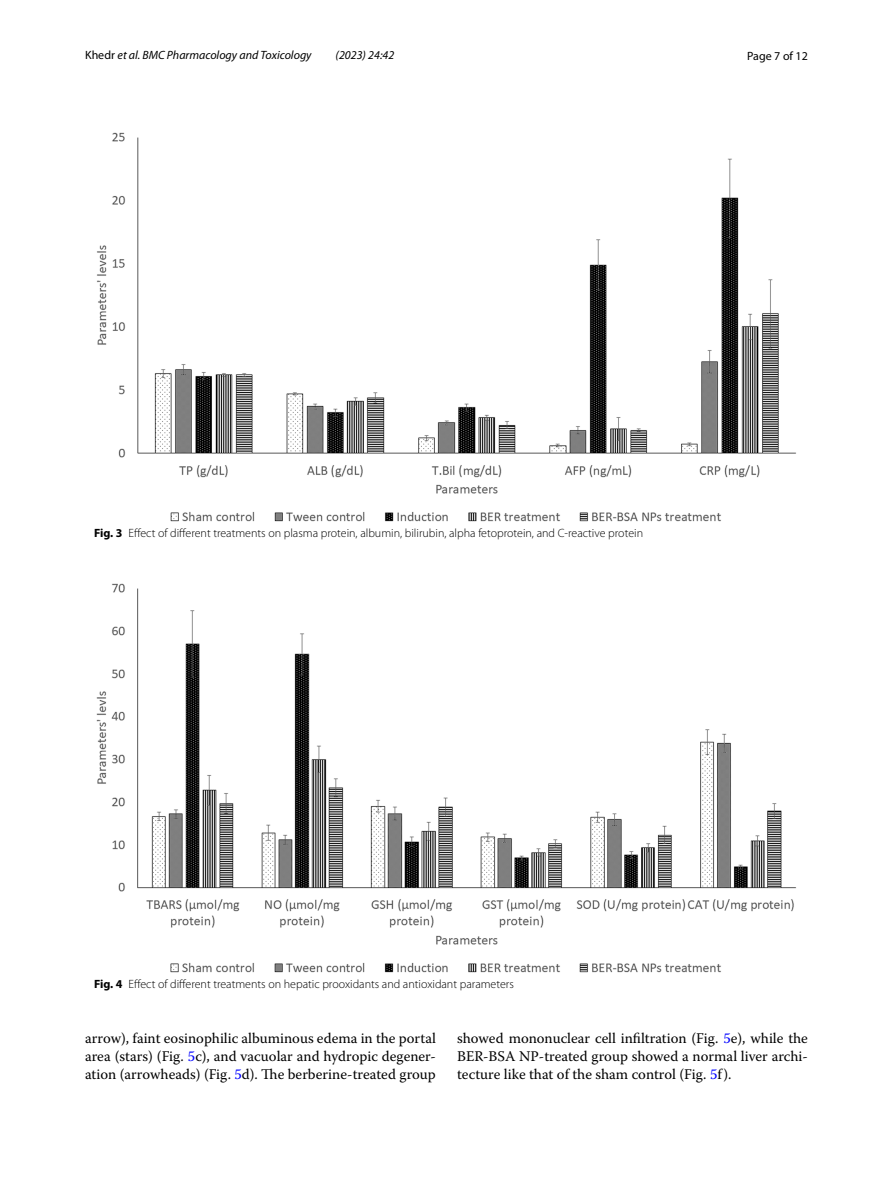
<style>
.page{position:relative;width:893px;height:1187px;background:#fff}
.page>*{position:absolute;margin:0;border:0;box-sizing:border-box;transform-origin:0 0}
.t1{font:14.7px/18px "Warnock Pro";color:#000;text-align:justify}
.t2{font:300 12px "Myriad Pro";color:#000}
.t3{font:italic 12px "Myriad Pro";color:#000}
.t4{font:12px "Myriad Pro";color:#000}
.s1{font-style:normal}
.s2{font-weight:700}
.s3{color:#00f}
</style>
<div class="page">
<img style="left:97px;top:133px;width:699px;height:388px">
<img style="left:96px;top:583px;width:700px;height:389px">
<p class="t3" style="left:85px;top:48px;width:228px"><span class="s1">Khedr</span> et al. BMC Pharmacology and Toxicology</p>
<p class="t3" style="left:336px;top:48px;width:60px">(2023) 24:42</p>
<p class="t4" style="left:747px;top:48px;width:62px">Page 7 of 12</p>
<p class="t2" style="left:94px;top:526px;width:551px"><span class="s2">Fig. 3</span> Effect of different treatments on plasma protein, albumin, bilirubin, alpha fetoprotein, and C-reactive protein</p>
<p class="t2" style="left:94px;top:977px;width:421px"><span class="s2">Fig. 4</span> Effect of different treatments on hepatic prooxidants and antioxidant parameters</p>
<p class="t1" style="left:85px;top:1029px;width:352px">arrow), faint eosinophilic albuminous edema in the portal area (stars) (Fig. <span class="s3">5</span>c), and vacuolar and hydropic degener&shy;ation (arrowheads) (Fig. <span class="s3">5</span>d). The berberine-treated group</p>
<p class="t1" style="left:457px;top:1029px;width:352px">showed mononuclear cell infiltration (Fig. <span class="s3">5</span>e), while the BER-BSA NP-treated group showed a normal liver archi&shy;tecture like that of the sham control (Fig. <span class="s3">5</span>f).</p>
</div>
